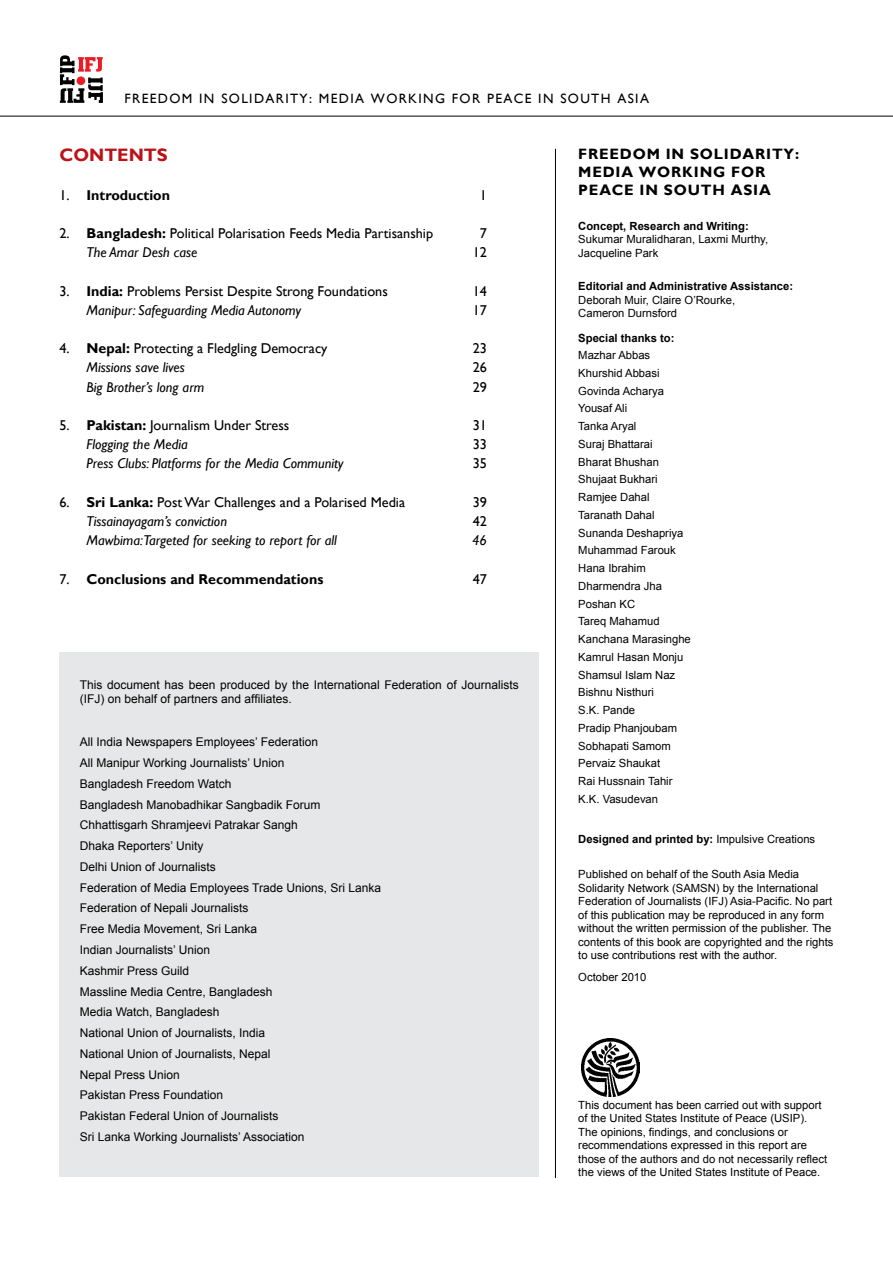
<style>
.page{position:relative;width:893px;height:1263px;background:#fff}
.page>*{position:absolute;margin:0;border:0;box-sizing:border-box;transform-origin:0 0}
.t1{font:700 18px "Gill Sans";color:#ba131a}
.t2{font:700 15px/18px "Gill Sans";letter-spacing:.055em;color:#000}
.t3{font:14.25px "Gill Sans";color:#000}
.t4{font:italic 14.25px "Gill Sans";color:#000}
.t5{font:700 14.25px "Gill Sans";color:#000}
.t6{font:13.5px "Gill Sans";letter-spacing:.1em;color:#000}
.t7{font:12px/20.9px "Arial";color:#000}
.t8{font:11.25px/17.7px "Arial";color:#000}
.t9{font:700 11.25px/16.6px "Arial";color:#000}
.s1{font-weight:400}
.s2{font-weight:700}
</style>
<div class="page">
<div style="left:60px;top:653px;width:479px;height:524px;background:#e6e7e8"></div>
<hr style="left:555px;top:149px;width:1px;height:1029px;background:#000">
<svg style="left:60px;top:55px;width:43px;height:48px"></svg>
<div style="left:77px;top:76px;width:8px;height:9px;background:#ed1c24;border-radius:50%"></div>
<hr style="left:0;top:116px;width:893px;height:1px;background:#000">
<img style="left:581px;top:1038px;width:58px;height:58px">
<p class="t6" style="left:125px;top:90px;width:526px">FREEDOM IN SOLIDARITY: MEDIA WORKING FOR PEACE IN SOUTH ASIA</p>
<p class="t1" style="left:60px;top:144px;width:110px">CONTENTS</p>
<p class="t5" style="left:60px;top:186px;width:112px"><span class="s1">1.</span> Introduction</p>
<p class="t3" style="left:480px;top:187px;width:9px">1</p>
<p class="t3" style="left:60px;top:225px;width:375px">2. <span class="s2">Bangladesh:</span> Political Polarisation Feeds Media Partisanship</p>
<p class="t3" style="left:480px;top:225px;width:9px">7</p>
<p class="t4" style="left:87px;top:244px;width:112px">The Amar Desh case</p>
<p class="t3" style="left:473px;top:244px;width:16px">12</p>
<p class="t3" style="left:60px;top:282px;width:330px">3. <span class="s2">India:</span> Problems Persist Despite Strong Foundations</p>
<p class="t3" style="left:473px;top:282px;width:16px">14</p>
<p class="t4" style="left:87px;top:302px;width:216px">Manipur: Safeguarding Media Autonomy</p>
<p class="t3" style="left:473px;top:302px;width:16px">17</p>
<p class="t3" style="left:60px;top:340px;width:269px">4. <span class="s2">Nepal:</span> Protecting a Fledgling Democracy</p>
<p class="t3" style="left:473px;top:340px;width:16px">23</p>
<p class="t4" style="left:87px;top:359px;width:100px">Missions save lives</p>
<p class="t3" style="left:473px;top:359px;width:16px">26</p>
<p class="t4" style="left:87px;top:378px;width:119px">Big Brother’s long arm</p>
<p class="t3" style="left:473px;top:379px;width:16px">29</p>
<p class="t3" style="left:60px;top:417px;width:231px">5. <span class="s2">Pakistan:</span> Journalism Under Stress</p>
<p class="t3" style="left:473px;top:417px;width:16px">31</p>
<p class="t4" style="left:87px;top:436px;width:103px">Flogging the Media</p>
<p class="t3" style="left:473px;top:436px;width:16px">33</p>
<p class="t4" style="left:87px;top:455px;width:258px">Press Clubs: Platforms for the Media Community</p>
<p class="t3" style="left:473px;top:455px;width:16px">35</p>
<p class="t3" style="left:60px;top:494px;width:347px">6. <span class="s2">Sri Lanka:</span> Post War Challenges and a Polarised Media</p>
<p class="t3" style="left:473px;top:494px;width:16px">39</p>
<p class="t4" style="left:87px;top:513px;width:142px">Tissainayagam’s conviction</p>
<p class="t3" style="left:473px;top:513px;width:16px">42</p>
<p class="t4" style="left:87px;top:532px;width:252px">Mawbima:Targeted for seeking to report for all</p>
<p class="t4" style="left:472px;top:532px;width:16px">46</p>
<p class="t5" style="left:60px;top:570px;width:265px"><span class="s1">7.</span> Conclusions and Recommendations</p>
<p class="t3" style="left:473px;top:570px;width:16px">47</p>
<p class="t7" style="left:80px;top:677px;width:440px;line-height:14.4px">This document has been produced by the International Federation of Journalists (IFJ) on behalf of partners and affiliates.</p>
<p class="t7" style="left:80px;top:732px;width:303px">All India Newspapers Employees’ Federation<br>All Manipur Working Journalists’ Union<br>Bangladesh Freedom Watch<br>Bangladesh Manobadhikar Sangbadik Forum Chhattisgarh Shramjeevi Patrakar Sangh<br>Dhaka Reporters’ Unity<br>Delhi Union of Journalists<br>Federation of Media Employees Trade Unions, Sri Lanka Federation of Nepali Journalists<br>Free Media Movement, Sri Lanka<br>Indian Journalists’ Union<br>Kashmir Press Guild<br>Massline Media Centre, Bangladesh<br>Media Watch, Bangladesh<br>National Union of Journalists, India<br>National Union of Journalists, Nepal<br>Nepal Press Union<br>Pakistan Press Foundation<br>Pakistan Federal Union of Journalists<br>Sri Lanka Working Journalists’ Association</p>
<p class="t2" style="left:578px;top:145px;width:222px">FREEDOM IN SOLIDARITY:<br>MEDIA WORKING FOR<br>PEACE IN SOUTH ASIA</p>
<p class="t8" style="left:578px;top:219px;width:191px;line-height:13.5px"><span class="s2">Concept, Research and Writing:<br></span>Sukumar Muralidharan, Laxmi Murthy,<br>Jacqueline Park</p>
<p class="t8" style="left:578px;top:280px;width:216px;line-height:13.5px"><span class="s2">Editorial and Administrative Assistance:<br></span>Deborah Muir, Claire O’Rourke,<br>Cameron Durnsford</p>
<p class="t9" style="left:578px;top:330px;width:98px">Special thanks to:<br><span class="s1">Mazhar Abbas</span></p>
<p class="t8" style="left:578px;top:364px;width:114px">Khurshid Abbasi<br>Govinda Acharya<br>Yousaf Ali<br>Tanka Aryal<br>Suraj Bhattarai<br>Bharat Bhushan<br>Shujaat Bukhari<br>Ramjee Dahal<br>Taranath Dahal<br>Sunanda Deshapriya<br>Muhammad Farouk<br>Hana Ibrahim<br>Dharmendra Jha<br>Poshan KC<br>Tareq Mahamud<br>Kanchana Marasinghe<br>Kamrul Hasan Monju<br>Shamsul Islam Naz<br>Bishnu Nisthuri<br>S.K. Pande<br>Pradip Phanjoubam<br>Sobhapati Samom<br>Pervaiz Shaukat<br>Rai Hussnain Tahir<br>K.K. Vasudevan</p>
<p class="t9" style="left:578px;top:831px;width:238px">Designed and printed by: <span class="s1">Impulsive Creations</span></p>
<p class="t8" style="left:578px;top:868px;width:257px;line-height:13.5px">Published on behalf of the South Asia Media Solidarity Network (SAMSN) by the International Federation of Journalists (IFJ) Asia-Pacific. No part of this publication may be reproduced in any form without the written permission of the publisher. The contents of this book are copyrighted and the rights to use contributions rest with the author.</p>
<p class="t8" style="left:578px;top:968px;width:70px">October 2010</p>
<p class="t8" style="left:578px;top:1098px;width:250px;line-height:13.5px">This document has been carried out with support of the United States Institute of Peace (USIP).<br>The opinions, findings, and conclusions or recommendations expressed in this report are those of the authors and do not necessarily reflect the views of the United States Institute of Peace.</p>
</div>
